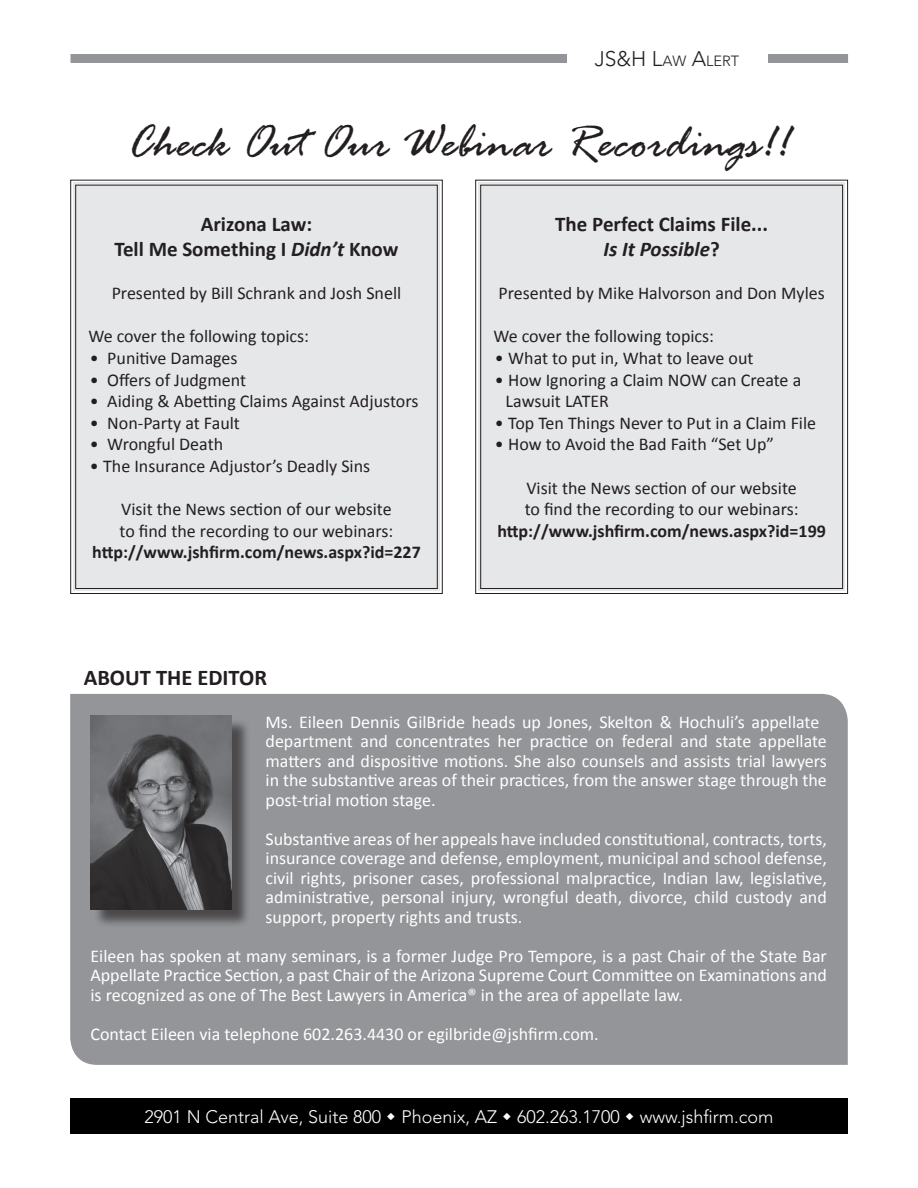
<style>
.page{position:relative;width:918px;height:1188px;background:#fff}
.page>*{position:absolute;margin:0;border:0;box-sizing:border-box;transform-origin:0 0}
.t1{font:italic 49.5px "Rage";color:#231f20}
.t2{font:700 22.5px "Calibri";color:#231f20}
.t3{font:700 21px/25.2px "Calibri";color:#231f20;text-align:center}
.t4{font:300 21px "Avenir LT Std";color:#231f20}
.t5{font:18px/19.5px "Calibri";color:#fff;text-align:justify}
.t6{font:18px/21.6px "Calibri";color:#231f20}
.t7{font:700 18px "Calibri";color:#231f20}
.t8{font:300 18px "Avenir LT Std";color:#fff}
.s1{font-size:14.7px}
.s2{font-style:italic}
.s3{font-style:inherit}
</style>
<div class="page">
<div style="left:70px;top:54px;width:778px;height:9px;background:#939598"></div>
<div style="left:567px;top:46px;width:200px;height:25px;background:#fff"></div>
<div style="left:70px;top:1099px;width:778px;height:35px;background:#000"></div>
<div style="left:70px;top:694px;width:778px;height:371px;background:#939598"></div>
<div style="left:93px;top:718px;width:157px;height:210px;background:#231f20;opacity:.64"></div>
<img style="left:90px;top:716px;width:142px;height:194px">
<div style="left:70px;top:179px;width:373px;height:415px;background:#e6e7e9"></div>
<div style="left:75px;top:185px;width:363px;height:404px;border:1px solid #231f20"></div>
<div style="left:475px;top:179px;width:374px;height:415px;background:#e6e7e9"></div>
<div style="left:480px;top:185px;width:363px;height:404px;border:1px solid #231f20"></div>
<p class="t4" style="left:595px;top:47px;width:146px">JS&amp;H L<span class="s1">AW</span> A<span class="s1">LERT</span></p>
<h1 class="t1" style="left:127px;top:116px;width:664px">Check Out Our Webinar Recordings!!</h1>
<p class="t3" style="left:114px;top:210px;width:286px">Arizona Law:<br>Tell Me Something I <span class="s2">Didn’t</span> Know</p>
<p class="t6" style="left:112px;top:282px;width:291px">Presented by Bill Schrank and Josh Snell</p>
<p class="t6" style="left:88px;top:325px;width:222px">We cover the following topics:</p>
<p class="t6" style="left:90px;top:346px;width:149px">• Punitive Damages</p>
<p class="t6" style="left:90px;top:368px;width:158px">• Offers of Judgment</p>
<p class="t6" style="left:90px;top:390px;width:330px">• Aiding &amp; Abetting Claims Against Adjustors</p>
<p class="t6" style="left:90px;top:411px;width:152px">• Non-Party at Fault</p>
<p class="t6" style="left:90px;top:433px;width:135px">• Wrongful Death</p>
<p class="t6" style="left:90px;top:454px;width:282px">• The Insurance Adjustor’s Deadly Sins</p>
<p class="t6" style="left:120px;top:498px;width:275px">Visit the News section of our website to find the recording to our webinars:</p>
<p class="t7" style="left:92px;top:541px;width:330px">http://www.jshfirm.com/news.aspx?id=227</p>
<p class="t2" style="left:84px;top:663px;width:185px">ABOUT THE EDITOR</p>
<p class="t3" style="left:555px;top:210px;width:214px">The Perfect Claims File...<br><span class="s2">Is It Possible</span>?</p>
<p class="t6" style="left:498px;top:282px;width:328px">Presented by Mike Halvorson and Don Myles</p>
<p class="t6" style="left:493px;top:325px;width:222px">We cover the following topics:</p>
<p class="t6" style="left:495px;top:346px;width:260px">• What to put in, What to leave out</p>
<p class="t6" style="left:506px;top:368px;width:297px;text-indent:-11px">• How Ignoring a Claim NOW can Create a<br>Lawsuit LATER</p>
<p class="t6" style="left:495px;top:411px;width:323px">• Top Ten Things Never to Put in a Claim File</p>
<p class="t6" style="left:495px;top:433px;width:281px">• How to Avoid the Bad Faith “Set Up”</p>
<p class="t6" style="left:525px;top:476px;width:275px">Visit the News section of our website to find the recording to our webinars:</p>
<p class="t7" style="left:497px;top:520px;width:330px">http://www.jshfirm.com/news.aspx?id=199</p>
<p class="t5" style="left:266px;top:711px;width:563px;text-align:left">Ms. Eileen Dennis GilBride heads up Jones, Skelton &amp; Hochuli’s appellate department and concentrates her practice on federal and state appellate matters and dispositive motions. She also counsels and assists trial lawyers in the substantive areas of their practices, from the answer stage through the post-trial motion stage.</p>
<p class="t5" style="left:266px;top:828px;width:563px">Substantive areas of her appeals have included constitutional, contracts, torts, insurance coverage and defense, employment, municipal and school defense, civil rights, prisoner cases, professional malpractice, Indian law, legislative, administrative, personal injury, wrongful death, divorce, child custody and support, property rights and trusts.</p>
<p class="t5" style="left:90px;top:945px;width:738px">Eileen has spoken at many seminars, is a former Judge Pro Tempore, is a past Chair of the State Bar Appellate Practice Section, a past Chair of the Arizona Supreme Court Committee on Examinations and is recognized as one of The Best Lawyers in America® in the area of appellate law.</p>
<p class="t5" style="left:90px;top:1023px;width:510px">Contact Eileen via telephone 602.263.4430 or egilbride@jshfirm.com.</p>
<p class="t8" style="left:145px;top:1106px;width:630px">2901 N Central Ave<span class="s3">,</span> Suite 800 Phoenix, AZ 602.263.1700 www.jshfirm.com</p>
</div>
